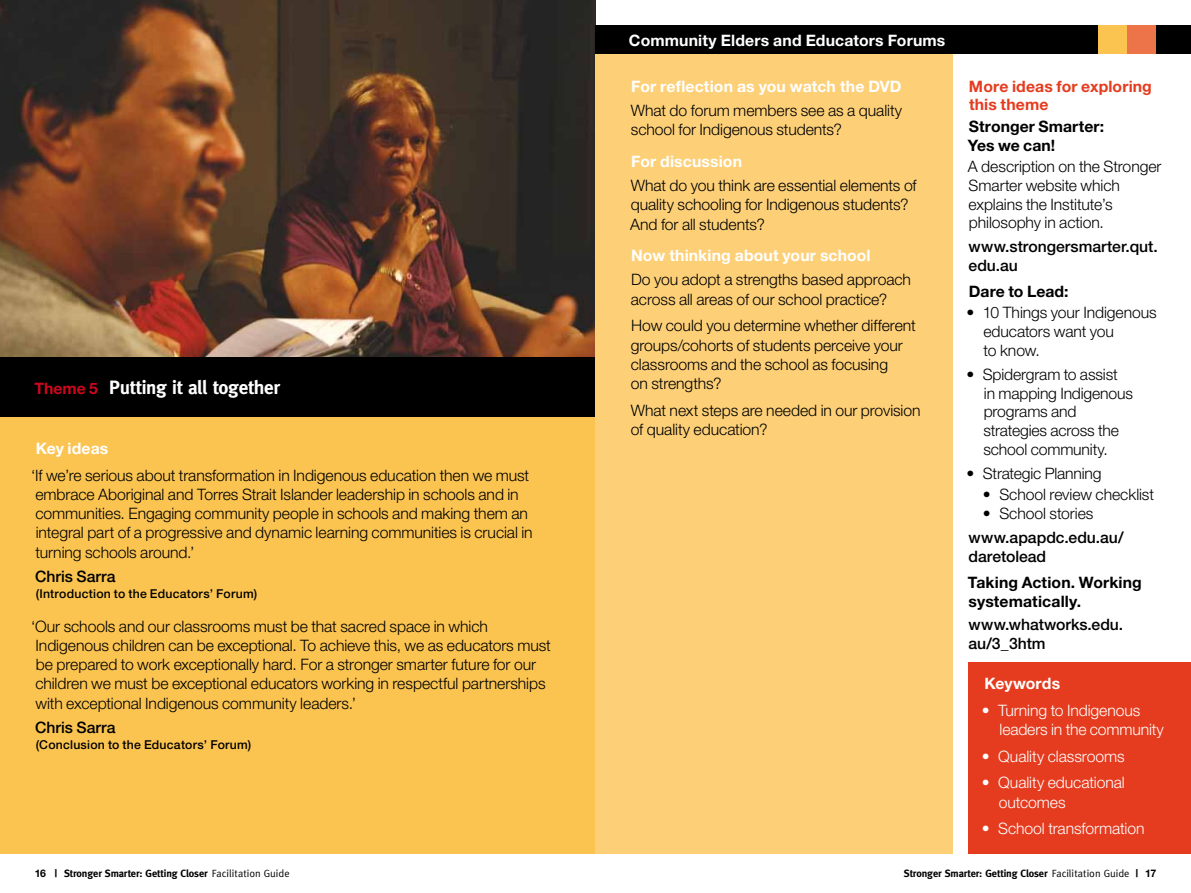
<style>
.page{position:relative;width:1191px;height:893px;background:#fff}
.page>*{position:absolute;margin:0;border:0;box-sizing:border-box;transform-origin:0 0}
.t1{font:700 19.25px "Meta";letter-spacing:-.015em;color:#fff}
.t2{font:300 15.75px/19.2px "Helvetica Neue";letter-spacing:-.005em;color:#000}
.t3{font:700 15.75px "Helvetica Neue";letter-spacing:.01em;color:#fff}
.t4{font:300 15.75px/19.2px "Helvetica Neue";letter-spacing:-.005em;color:#fff}
.t5{font:500 15.75px/18.7px "Helvetica Neue";color:#000}
.t6{font:700 15.75px/18.7px "Helvetica Neue";letter-spacing:.005em;color:#000}
.t7{font:700 15.75px/18.7px "Helvetica Neue";letter-spacing:.01em;color:#e53b1e}
.t8{font:500 12.25px "Helvetica Neue";letter-spacing:.02em;color:#000}
.t9{font:700 10.5px "Meta";letter-spacing:-.01em;color:#000}
.s1{font-family:"Helvetica Neue";font-size:15.75px;color:#cd071e}
.s2{font-family:"Helvetica Neue"}
.s3{font-weight:400}
</style>
<div class="page">
<div style="left:0;top:15px;width:595px;height:838px;background:#fbc451"></div>
<img style="left:0;top:0;width:595px;height:357px">
<div style="left:0;top:357px;width:595px;height:60px;background:#000"></div>
<div style="left:595px;top:35px;width:357px;height:818px;background:#fdd078"></div>
<div style="left:968px;top:662px;width:223px;height:191px;background:#e53b1e"></div>
<div style="left:595px;top:25px;width:596px;height:29px;background:#000"></div>
<div style="left:1127px;top:25px;width:29px;height:29px;background:#ec7448"></div>
<div style="left:1098px;top:25px;width:29px;height:29px;background:#fbc451"></div>
<p class="t1" style="left:35px;top:377px;width:247px"><span class="s1">Theme 5</span> Putting it all together</p>
<p class="t3" style="left:36px;top:438px;width:74px">Key ideas</p>
<p class="t2" style="left:31px;top:465px;width:503px">‘If we’re serious about transformation in Indigenous education then we must embrace Aboriginal and Torres Strait Islander leadership in schools and in communities. Engaging community people in schools and making them an integral part of a progressive and dynamic learning communities is crucial in turning schools around.’</p>
<p class="t5" style="left:35px;top:567px;width:82px">Chris Sarra</p>
<p class="t8" style="left:36px;top:586px;width:223px">(Introduction to the Educators’ Forum)</p>
<p class="t2" style="left:31px;top:616px;width:521px">‘Our schools and our classrooms must be that sacred space in which Indigenous children can be exceptional. To achieve this, we as educators must be prepared to work exceptionally hard. For a stronger smarter future for our children we must be exceptional educators working in respectful partnerships with exceptional Indigenous community leaders.’</p>
<p class="t5" style="left:35px;top:718px;width:82px">Chris Sarra</p>
<p class="t8" style="left:36px;top:737px;width:217px">(Conclusion to the Educators’ Forum)</p>
<p class="t3" style="left:629px;top:30px;width:318px">Community Elders and Educators Forums</p>
<p class="t3" style="left:631px;top:76px;width:272px">For reflection as you watch the DVD</p>
<p class="t2" style="left:631px;top:100px;width:273px">What do forum members see as a quality school for Indigenous students?</p>
<p class="t3" style="left:631px;top:151px;width:112px">For discussion</p>
<p class="t2" style="left:630px;top:175px;width:288px">What do you think are essential elements of quality schooling for Indigenous students?<br>And for all students?</p>
<p class="t3" style="left:631px;top:246px;width:241px">Now thinking about your school</p>
<p class="t2" style="left:631px;top:270px;width:282px">Do you adopt a strengths based approach across all areas of our school practice?</p>
<p class="t2" style="left:631px;top:316px;width:286px">How could you determine whether different groups/cohorts of students perceive your classrooms and the school as focusing<br>on strengths?</p>
<p class="t2" style="left:631px;top:400px;width:291px">What next steps are needed in our provision of quality education?</p>
<p class="t7" style="left:969px;top:76px;width:184px">More ideas for exploring this theme</p>
<p class="t6" style="left:967px;top:116px;width:138px">Stronger Smarter:<br>Yes we can!</p>
<p class="t2" style="left:968px;top:157px;width:195px;line-height:18.7px">A description on the Stronger<br>Smarter website which explains the Institute’s philosophy in action.</p>
<p class="t5" style="left:968px;top:237px;width:191px">www.strongersmarter.qut. edu.au</p>
<p class="t6" style="left:969px;top:282px;width:101px">Dare to Lead:</p>
<p class="t2" style="left:983px;top:303px;width:175px;line-height:18.7px;text-indent:-17px">• 10 Things your Indigenous educators want you<br>to know.</p>
<p class="t2" style="left:983px;top:364px;width:151px;line-height:18.7px;text-indent:-17px">• Spidergram to assist<br>in mapping Indigenous programs and strategies across the school community.</p>
<p class="t2" style="left:966px;top:463px;width:137px">• Strategic Planning</p>
<p class="t2" style="left:982px;top:484px;width:173px">• School review checklist</p>
<p class="t2" style="left:982px;top:503px;width:112px">• School stories</p>
<p class="t5" style="left:968px;top:528px;width:157px">www.apapdc.edu.au/ daretolead</p>
<p class="t6" style="left:967px;top:572px;width:175px">Taking Action. Working systematically.</p>
<p class="t5" style="left:968px;top:615px;width:156px">www.whatworks.edu. au/3_3htm</p>
<p class="t3" style="left:984px;top:674px;width:77px">Keywords</p>
<p class="t4" style="left:999px;top:700px;width:166px;text-indent:-18px">• Turning to Indigenous leaders in the community</p>
<p class="t4" style="left:981px;top:746px;width:144px">• Quality classrooms</p>
<p class="t4" style="left:998px;top:773px;width:127px;text-indent:-17px">• Quality educational outcomes</p>
<p class="t4" style="left:981px;top:819px;width:164px">• School transformation</p>
<p class="t9" style="left:35px;top:867px;width:256px"><span class="s2">16</span> | Stronger Smarter: Getting Closer <span class="s3">Facilitation Guide</span></p>
<p class="t9" style="left:904px;top:867px;width:254px">Stronger Smarter: Getting Closer <span class="s3">Facilitation Guide</span> | <span class="s2">17</span></p>
</div>
